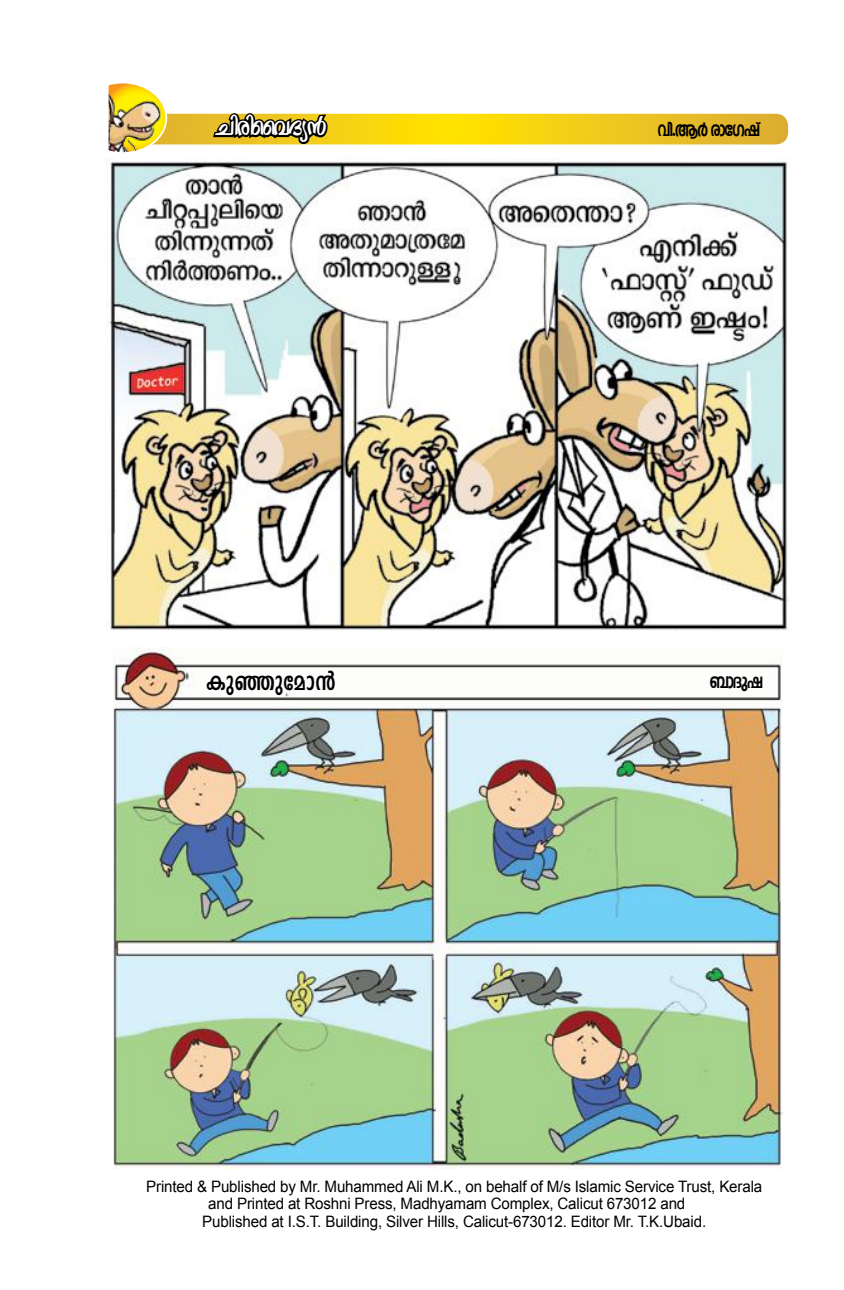
<style>
.page{position:relative;width:844px;height:1290px;background:#fff}
.page>*{position:absolute;margin:0;border:0;box-sizing:border-box;transform-origin:0 0}
.t1{font:33.25px "FML Akhila Bold";letter-spacing:-.045em;color:#fff;scale:.81 1}
.t2{font:29.75px "FML Indulekha Bold";letter-spacing:-.01em;color:#000}
.t3{font:22.75px "ML KV Chandralekha Heavy";letter-spacing:-.03em;color:#000;scale:.86 1}
.t4{font:15.75px "Arial";letter-spacing:-.01em;color:#000;scale:.96 1}
</style>
<div class="page">
<img style="left:114px;top:648px;width:668px;height:520px">
<svg style="left:108px;top:83px;width:680px;height:70px"></svg>
<img style="left:107px;top:158px;width:680px;height:474px">
<h1 class="t1" style="left:215px;top:114px;width:139px">Nncn-ssh-Zy³</h1>
<h3 class="t3" style="left:657px;top:122px;width:120px">hn.BÀ cm-tKjv</h3>
<h2 class="t2" style="left:205px;top:670px;width:131px">Ipªp-tam³</h2>
<h3 class="t3" style="left:709px;top:674px;width:63px">_mZpj</h3>
<p class="t4" style="left:146px;top:1176px;width:643px">Printed &amp; Published by Mr. Muhammed Ali M.K., on behalf of M/s Islamic Service Trust, Kerala</p>
<p class="t4" style="left:208px;top:1193px;width:498px">and Printed at Roshni Press, Madhyamam Complex, Calicut 673012 and</p>
<p class="t4" style="left:202px;top:1211px;width:526px">Published at I.S.T. Building, Silver Hills, Calicut-673012. Editor Mr. T.K.Ubaid.</p>
</div>
